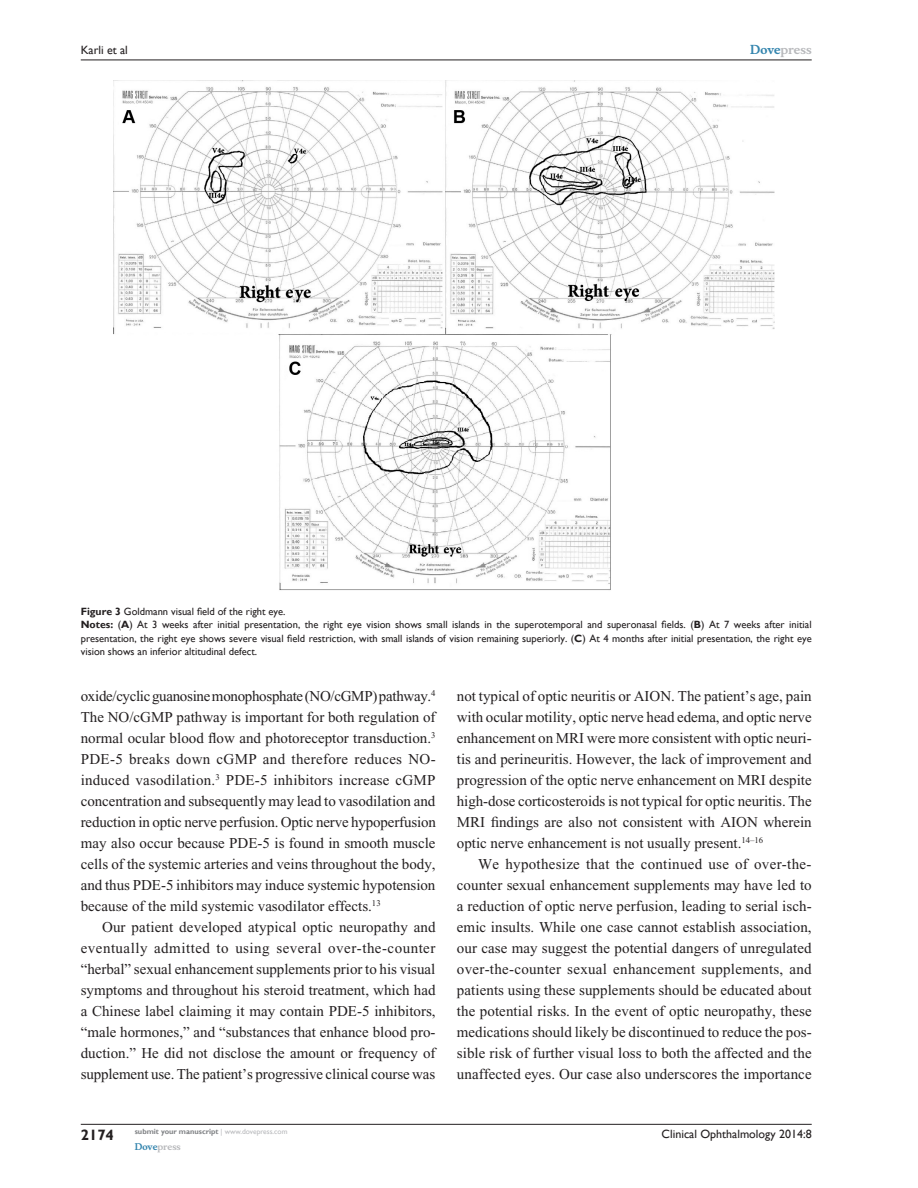
<style>
.page{position:relative;width:918px;height:1188px;background:#fff}
.page>*{position:absolute;margin:0;border:0;box-sizing:border-box;transform-origin:0 0}
.Tx{font:15px/21px "Times New Roman";color:#231f20;text-align:justify}
.TxF{font:15px/21px "Times New Roman";color:#231f20;text-align:justify}
.t1{font:700 15px "Gill Sans";color:#231f20}
.t2{font:12px "Gill Sans";color:#231f20}
.t3{font:700 12px "Musee";color:#b8b9bc}
.FigSNRI{font:10.5px/13.5px "Gill Sans";color:#231f20;text-align:justify}
.FigC{font:10.5px "Gill Sans";color:#231f20}
.t4{font:700 9px "Musee";color:#b8b9bc}
.t5{font:700 7.5px "Gill Sans";color:#808285}
.s1{color:#3485ae}
.s2{font-weight:700}
.s3{font-weight:400;color:#b8b9bc}
</style>
<div class="page">
<hr style="left:81px;top:1124px;width:731px;height:1px;background:#231f20">
<hr style="left:81px;top:60px;width:731px;height:1px;background:#231f20">
<img style="left:113px;top:81px;width:662px;height:510px">
<p class="t2" style="left:81px;top:43px;width:49px">Karli et al</p>
<p class="t3" style="left:750px;top:43px;width:63px"><span class="s1">Dove</span>press</p>
<p class="FigC" style="left:81px;top:605px;width:206px"><span class="s2">Figure 3</span> Goldmann visual field of the right eye.</p>
<p class="FigSNRI" style="left:81px;top:618px;width:732px"><span class="s2">Notes:</span> (<span class="s2">A</span>) At 3 weeks after initial presentation, the right eye vision shows small islands in the superotemporal and superonasal fields. (<span class="s2">B</span>) At 7 weeks after initial presentation, the right eye shows severe visual field restriction, with small islands of vision remaining superiorly. (<span class="s2">C</span>) At 4 months after initial presentation, the right eye vision shows an inferior altitudinal defect.</p>
<p class="TxF" style="left:81px;top:685px;width:357px">oxide/cyclic guanosine monophosphate (NO/cGMP) pathway.<sup>4<br></sup>The NO/cGMP pathway is important for both regulation of normal ocular blood flow and photoreceptor transduction.<sup>3<br></sup>PDE-5 breaks down cGMP and therefore reduces NO&shy;induced vasodilation.<sup>3</sup> PDE-5 inhibitors increase cGMP concentration and subsequently may lead to vasodilation and reduction in optic nerve perfusion. Optic nerve hypoperfusion may also occur because PDE-5 is found in smooth muscle cells of the systemic arteries and veins throughout the body, and thus PDE-5 inhibitors may induce systemic hypotension because of the mild systemic vasodilator effects.<sup>13</sup></p>
<p class="Tx" style="left:81px;top:916px;width:356px;text-indent:21px">Our patient developed atypical optic neuropathy and eventually admitted to using several over-the-counter “herbal” sexual enhancement supplements prior to his visual symptoms and throughout his steroid treatment, which had a Chinese label claiming it may contain PDE-5 inhibitors, “male hormones,” and “substances that enhance blood pro&shy;duction.” He did not disclose the amount or frequency of supplement use. The patient’s progressive clinical course was</p>
<p class="Tx" style="left:457px;top:685px;width:356px">not typical of optic neuritis or AION. The patient’s age, pain with ocular motility, optic nerve head edema, and optic nerve enhancement on MRI were more consistent with optic neuri&shy;tis and perineuritis. However, the lack of improvement and progression of the optic nerve enhancement on MRI despite high-dose corticosteroids is not typical for optic neuritis. The MRI findings are also not consistent with AION wherein optic nerve enhancement is not usually present.<sup>14–16</sup></p>
<p class="Tx" style="left:457px;top:853px;width:356px;text-indent:21px">We hypothesize that the continued use of over-the&shy;counter sexual enhancement supplements may have led to a reduction of optic nerve perfusion, leading to serial isch&shy;emic insults. While one case cannot establish association, our case may suggest the potential dangers of unregulated over-the-counter sexual enhancement supplements, and patients using these supplements should be educated about the potential risks. In the event of optic neuropathy, these medications should likely be discontinued to reduce the pos&shy;sible risk of further visual loss to both the affected and the unaffected eyes. Our case also underscores the importance</p>
<p class="t1" style="left:81px;top:1126px;width:35px">2174</p>
<p class="t5" style="left:135px;top:1127px;width:154px">submit your manuscript <span class="s3">| www.dovepress.com</span></p>
<p class="t4" style="left:135px;top:1141px;width:48px"><span class="s1">Dove</span>press</p>
<p class="t2" style="left:662px;top:1127px;width:152px">Clinical Ophthalmology 2014:8</p>
</div>
